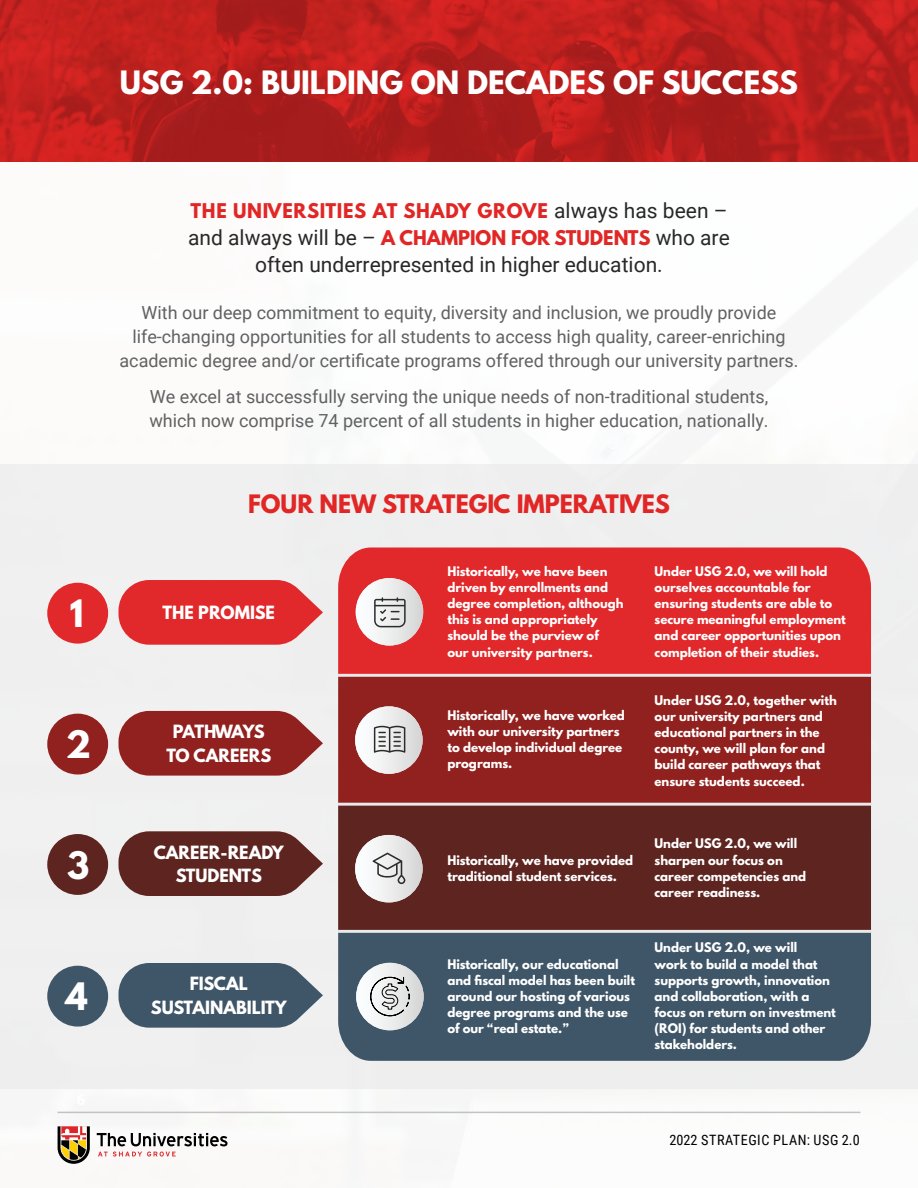
<style>
.page{position:relative;width:918px;height:1188px;background:#fff}
.page>*{position:absolute;margin:0;border:0;box-sizing:border-box;transform-origin:0 0}
.t1{font:700 33.45px "League Spartan";color:#fff}
.t2{font:700 28.5px "League Spartan";color:#fff}
.t3{font:700 22.5px "League Spartan";color:#e12726}
.t4{font:21px/27px "Roboto";color:#292829;text-align:center}
.t5{font:18px/24px "Roboto";color:#616163;text-align:center}
.t6{font:700 18px "League Spartan";letter-spacing:.04em;color:#e12726}
.t7{font:700 16.2px/23.5px "League Spartan";color:#fff;text-align:center}
.t8{font:14.25px "Roboto Condensed";letter-spacing:.035em;color:#000}
.t9{font:700 11.7px/16.2px "League Spartan";color:#fff}
.s1{font-family:"Roboto";font-weight:400;font-size:21px;color:#292829}
.s2{font-family:"League Spartan";font-weight:700;font-size:18px;color:#e12726}
</style>
<div class="page">
<div style="left:0;top:464px;width:918px;height:625px;background:#e9e9ea"></div>
<svg style="left:0;top:0;width:918px;height:162px;background:#b91f1d"></svg>
<div style="left:338px;top:675px;width:533px;height:129px;background:#91211e"></div>
<div style="left:338px;top:933px;width:533px;height:128px;background:#3f5668"></div>
<div style="left:338px;top:548px;width:533px;height:126px;background:#e1282a"></div>
<div style="left:338px;top:804px;width:533px;height:128px;background:#5e2420"></div>
<svg style="left:118px;top:831px;width:205px;height:65px;background:#703d3a"></svg>
<svg style="left:118px;top:963px;width:205px;height:65px;background:#546978"></svg>
<svg style="left:118px;top:711px;width:205px;height:65px;background:#9c3a38"></svg>
<svg style="left:118px;top:580px;width:205px;height:65px;background:#e24042"></svg>
<div style="left:47px;top:834px;width:61px;height:61px;background:#5e2420;border-radius:50%"></div>
<svg style="left:47px;top:966px;width:61px;height:61px"></svg>
<div style="left:47px;top:714px;width:61px;height:61px;background:#91211e;border-radius:50%"></div>
<div style="left:47px;top:583px;width:61px;height:61px;background:#e1282a;border-radius:50%"></div>
<hr style="left:338px;top:674px;width:534px;height:3px;background:#e9e9ea">
<hr style="left:58px;top:1112px;width:802px;height:1px;background:#c0c2c4">
<svg style="left:58px;top:1126px;width:32px;height:38px"></svg>
<svg style="left:98px;top:1152px;width:78px;height:5px"></svg>
<svg style="left:97px;top:1133px;width:131px;height:13px"></svg>
<hr style="left:338px;top:803px;width:534px;height:3px;background:#e9e9ea">
<hr style="left:338px;top:930px;width:534px;height:3px;background:#e9e9ea">
<svg style="left:355px;top:835px;width:68px;height:67px"></svg>
<svg style="left:356px;top:963px;width:68px;height:67px"></svg>
<svg style="left:355px;top:706px;width:68px;height:68px"></svg>
<svg style="left:356px;top:578px;width:67px;height:68px"></svg>
<h2 class="t2" style="left:120px;top:60px;width:680px">USG 2.0: BUILDING ON DECADES OF SUCCESS</h2>
<h3 class="t6" style="left:190px;top:197px;width:539px">THE UNIVERSITIES AT SHADY GROVE <span class="s1">always has been –</span></h3>
<h3 class="t4" style="left:188px;top:224px;width:543px">and always will be – <span class="s2">A CHAMPION FOR STUDENTS</span> who are often underrepresented in higher education.</h3>
<p class="t5" style="left:120px;top:300px;width:681px">With our deep commitment to equity, diversity and inclusion, we proudly provide life-changing opportunities for all students to access high quality, career-enriching academic degree and/or certificate programs offered through our university partners.</p>
<h3 class="t5" style="left:149px;top:384px;width:621px;text-align:left">We excel at successfully serving the unique needs of non-traditional students, which now comprise 74 percent of all students in higher education, nationally.</h3>
<h3 class="t3" style="left:248px;top:487px;width:423px">FOUR NEW STRATEGIC IMPERATIVES</h3>
<h1 class="t1" style="left:70px;top:588px;width:15px">1</h1>
<h1 class="t1" style="left:66px;top:719px;width:27px">2</h1>
<h3 class="t7" style="left:163px;top:601px;width:114px">THE PROMISE</h3>
<h3 class="t7" style="left:166px;top:720px;width:106px">PATHWAYS<br>TO CAREERS</h3>
<p class="t9" style="left:447px;top:563px;width:178px">Historically, we have been driven by enrollments and degree completion, although this is and appropriately should be the purview of<br>our university partners.</p>
<p class="t9" style="left:447px;top:707px;width:179px">Historically, we have worked with our university partners to develop individual degree programs.</p>
<p class="t9" style="left:655px;top:563px;width:193px">Under USG 2.0, we will hold ourselves accountable for ensuring students are able to secure meaningful employment and career opportunities upon completion of their studies.</p>
<p class="t9" style="left:655px;top:692px;width:184px">Under USG 2.0, together with our university partners and educational partners in the county, we will plan for and build career pathways that ensure students succeed.</p>
<h1 class="t1" style="left:67px;top:839px;width:24px">3</h1>
<h3 class="t7" style="left:154px;top:840px;width:132px">CAREER-READY<br>STUDENTS</h3>
<p class="t9" style="left:447px;top:852px;width:187px">Historically, we have provided traditional student services.</p>
<p class="t9" style="left:655px;top:835px;width:153px">Under USG 2.0, we will sharpen our focus on career competencies and career readiness.</p>
<h1 class="t1" style="left:66px;top:971px;width:24px">4</h1>
<h3 class="t7" style="left:151px;top:972px;width:137px">FISCAL<br>SUSTAINABILITY</h3>
<p class="t9" style="left:447px;top:956px;width:189px">Historically, our educational and fiscal model has been built around our hosting of various degree programs and the use of our “real estate.”</p>
<p class="t9" style="left:655px;top:939px;width:183px">Under USG 2.0, we will<br>work to build a model that supports growth, innovation and collaboration, with a focus on return on investment (ROI) for students and other stakeholders.</p>
<p class="t8" style="left:670px;top:1130px;width:192px">2022 STRATEGIC PLAN: USG 2.0</p>
</div>
